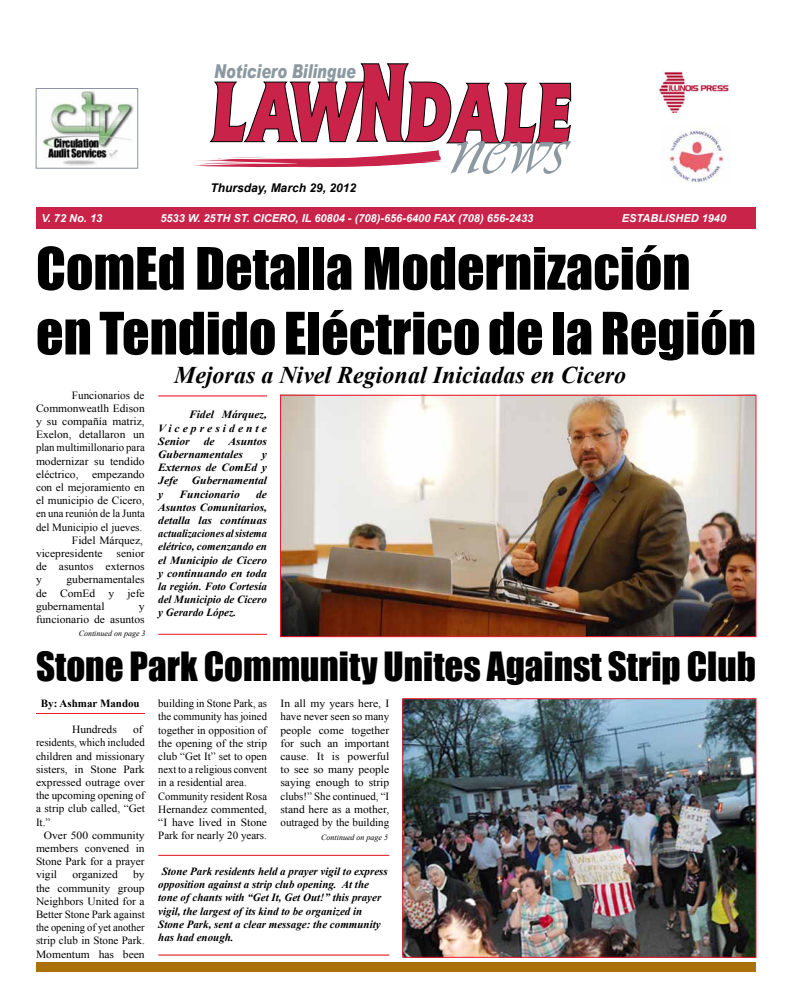
<style>
.page{position:relative;width:792px;height:1008px;background:#fff}
.page>*{position:absolute;margin:0;border:0;box-sizing:border-box;transform-origin:0 0}
.t1{font:79.7px "Vivante DTCITALIC";color:#8c99a1}
.t2{font:54px/64.8px "Impact";color:#000}
.t3{font:37px "Impact";color:#000}
.t4{font:italic 700 24px "Times New Roman";color:#000}
.t5{font:italic 900 19.1px "Arial";color:#8c99a1;scale:.75 1}
.t6{font:italic 700 12px "Arial";color:#000}
.t7{font:11px/13.2px "Times New Roman";color:#000;text-align:justify;scale:1.05 1}
.t8{font:11px/13.2px "Times New Roman";color:#000}
.t9{font:italic 700 11px/13.2px "Times New Roman";color:#000;text-align:justify;scale:1.05 1}
.t10{font:italic 700 11px/13.2px "Times New Roman";color:#000}
.t11{font:italic 700 11px "Arial";color:#fff}
.t12{font:11px "Times New Roman";color:#000;scale:1.04 1}
.t13{font:700 11px "Times New Roman";color:#000}
.t14{font:italic 8px "Times New Roman";color:#000}
</style>
<div class="page">
<svg style="left:194px;top:63px;width:378px;height:104px"></svg>
<div style="left:36px;top:88px;width:102px;height:80px;background:#fff;border:1px solid #8b909e"></div>
<img style="left:42px;top:92px;width:92px;height:74px">
<img style="left:667px;top:126px;width:63px;height:57px">
<img style="left:658px;top:72px;width:71px;height:42px">
<div style="left:36px;top:207px;width:720px;height:22px;background:#c9234a"></div>
<div style="left:36px;top:963px;width:720px;height:9px;background:#aa710a"></div>
<img style="left:404px;top:700px;width:350px;height:256px">
<hr style="left:158px;top:855px;width:231px;height:1px;background:#e31b23">
<hr style="left:158px;top:955px;width:231px;height:1px;background:#e31b23">
<div style="left:402px;top:698px;width:354px;height:260px;border:1px solid #ed1b2f"></div>
<hr style="left:36px;top:713px;width:109px;height:1px;background:#ed1b2f">
<img style="left:282px;top:397px;width:472px;height:238px">
<hr style="left:158px;top:395px;width:109px;height:1px;background:#ed1b2f">
<hr style="left:158px;top:634px;width:109px;height:1px;background:#ed1b2f">
<div style="left:280px;top:395px;width:476px;height:242px;border:1px solid #ed1b2f"></div>
<h3 class="t5" style="left:214px;top:59px;width:190px">Noticiero Bilingue</h3>
<p class="t6" style="left:210px;top:180px;width:147px">Thursday, March 29, 2012</p>
<h1 class="t1" style="left:451px;top:102px;width:116px">news</h1>
<p class="t11" style="left:42px;top:211px;width:62px">V. 72 No. 13</p>
<p class="t11" style="left:160px;top:211px;width:374px">5533 W. 25TH ST. CICERO, IL 60804 - (708)-656-6400 FAX (708) 656-2433</p>
<p class="t11" style="left:622px;top:211px;width:106px">ESTABLISHED 1940</p>
<h2 class="t2" style="left:36px;top:235px;width:722px">ComEd Detalla Modernización en Tendido Eléctrico de la Región</h2>
<h3 class="t4" style="left:174px;top:359px;width:454px">Mejoras a Nivel Regional Iniciadas en Cicero</h3>
<p class="t8" style="left:72px;top:388px;width:74px">Funcionarios de</p>
<p class="t12" style="left:36px;top:401px;width:106px">Commonweatlh Edison</p>
<p class="t7" style="left:36px;top:415px;width:105px">y su compañía matriz,</p>
<p class="t7" style="left:36px;top:428px;width:105px">Exelon, detallaron un</p>
<p class="t8" style="left:36px;top:441px;width:110px">plan multimillonario para</p>
<p class="t7" style="left:36px;top:454px;width:105px">modernizar su tendido</p>
<p class="t7" style="left:36px;top:467px;width:105px">eléctrico, empezando</p>
<p class="t8" style="left:36px;top:481px;width:110px">con el mejoramiento en</p>
<p class="t8" style="left:36px;top:494px;width:110px">el municipio de Cicero,</p>
<p class="t8" style="left:36px;top:507px;width:110px">en una reunión de la Junta</p>
<p class="t8" style="left:36px;top:520px;width:108px">del Municipio el jueves.</p>
<p class="t12" style="left:72px;top:533px;width:70px">Fidel Márquez,</p>
<p class="t7" style="left:36px;top:547px;width:65px">vicepresidente</p>
<p class="t9" style="left:158px;top:408px;width:105px;text-indent:31px">Fidel Márquez, Vicepresidente Senior</p>
<p class="t9" style="left:158px;top:434px;width:105px;text-indent:46px">de Asuntos<br>Gubernamentales</p>
<p class="t9" style="left:158px;top:447px;width:105px;text-indent:104px">y Externos de ComEd y Jefe</p>
<p class="t9" style="left:192px;top:474px;width:73px">Gubernamental</p>
<p class="t9" style="left:158px;top:487px;width:6px">y</p>
<p class="t9" style="left:180px;top:487px;width:59px">Funcionario</p>
<p class="t9" style="left:158px;top:487px;width:105px;text-indent:98px">de Asuntos Comunitarios, detalla las contínuas actualizaciones al sistema elétrico, comenzando en el Municipio de Cicero y continuando en toda la región. Foto Cortesía del Municipio de Cicero y Gerardo López.</p>
<p class="t7" style="left:36px;top:547px;width:105px;text-indent:81px">senior de asuntos externos y</p>
<p class="t7" style="left:36px;top:573px;width:105px;text-indent:31px">gubernamentales de ComEd y jefe gubernamental</p>
<p class="t7" style="left:36px;top:599px;width:105px;text-align:right">y<br>funcionario de asuntos</p>
<p class="t14" style="left:79px;top:628px;width:68px">Continued on page 3</p>
<h3 class="t3" style="left:36px;top:638px;width:721px">Stone Park Community Unites Against Strip Club</h3>
<p class="t13" style="left:41px;top:696px;width:100px">By: Ashmar Mandou</p>
<p class="t7" style="left:72px;top:723px;width:44px">Hundreds</p>
<p class="t8" style="left:158px;top:697px;width:110px">building in Stone Park, as the community has joined together in opposition of the opening of the strip club “Get It” set to open next to a religious convent in a residential area.<br>Community resident Rosa<br>Hernandez commented, “I have lived in Stone<br>Park for nearly 20 years.</p>
<p class="t7" style="left:280px;top:697px;width:105px">In all my years here, I have never seen so many people come together for such an important cause. It is powerful to see so many people saying enough to strip clubs!” She continued, “I stand here as a mother, outraged by the building</p>
<p class="t7" style="left:36px;top:723px;width:105px;text-align:left;text-indent:97px">of residents, which included children and missionary sisters, in Stone Park expressed outrage over the upcoming opening of a strip club called, “Get<br>It.”</p>
<p class="t7" style="left:36px;top:828px;width:105px;text-indent:8px">Over 500 community members convened in Stone Park for a prayer vigil</p>
<p class="t14" style="left:321px;top:832px;width:68px">Continued on page 5</p>
<p class="t7" style="left:36px;top:868px;width:105px;text-indent:97px">by the community group Neighbors United for a Better Stone Park against the opening of yet another strip club in Stone Park.<br>Momentum has been</p>
<p class="t10" style="left:158px;top:864px;width:231px;text-indent:3px">Stone Park residents held a prayer vigil to express opposition against a strip club opening. At the tone of chants with “Get It, Get Out!” this prayer vigil, the largest of its kind to be organized in Stone Park, sent a clear message: the community has had enough.</p>
<p class="t7" style="left:73px;top:868px;width:45px">organized</p>
</div>
